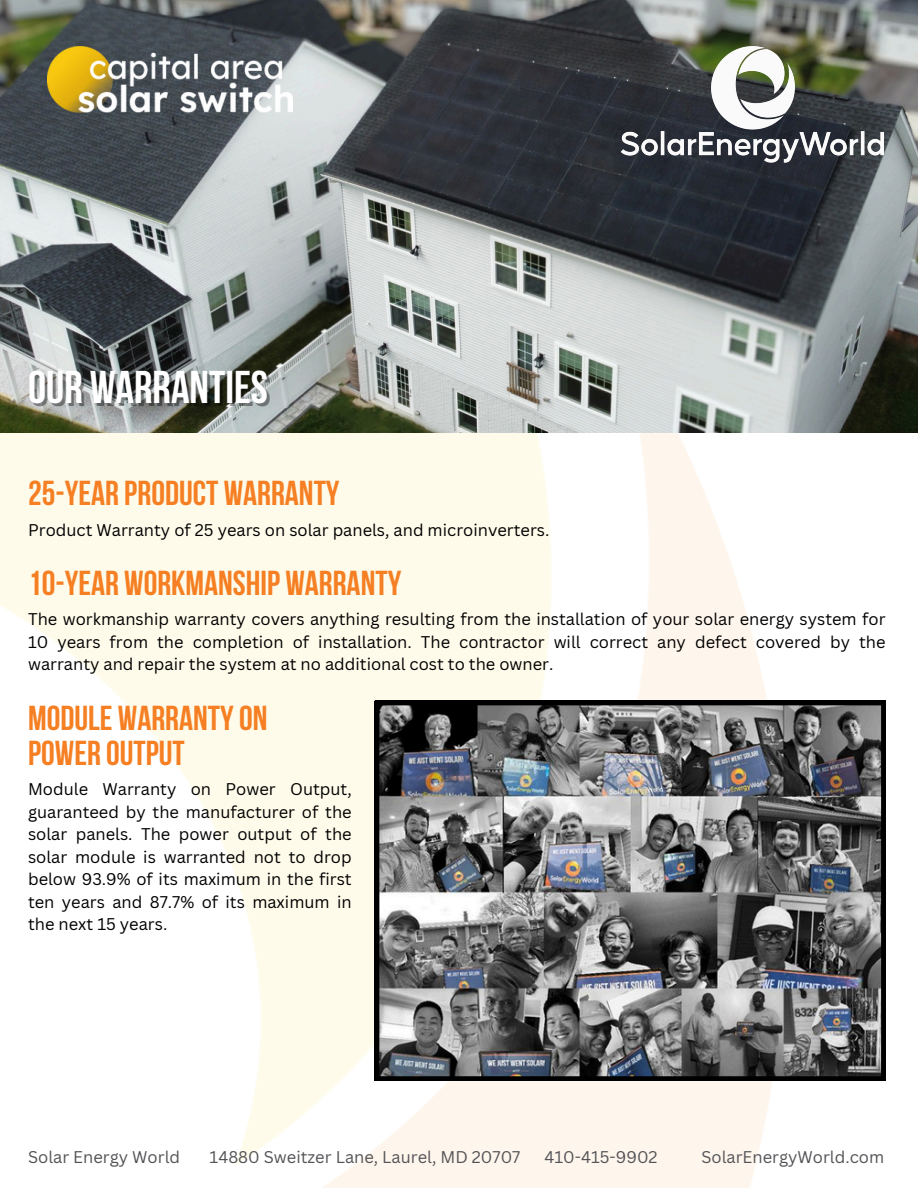
<style>
.page{position:relative;width:918px;height:1188px;background:#fff}
.page>*{position:absolute;margin:0;border:0;box-sizing:border-box;transform-origin:0 0}
.t1{font:700 45.75px "Bebas Neue";color:#fff}
.t2{font:700 34.5px/34.8px "Bebas Neue";color:#f57f22}
.t3{font:16.5px/22.5px "Canva Sans";color:#000;text-align:justify}
.t4{font:16.5px "Canva Sans";color:#535357}
</style>
<div class="page">
<img style="left:0;top:432px;width:918px;height:756px">
<img style="left:0;top:0;width:918px;height:432px">
<img style="left:620px;top:46px;width:266px;height:116px">
<img style="left:375px;top:701px;width:511px;height:380px">
<img style="left:47px;top:46px;width:246px;height:67px">
<h2 class="t1" style="left:28px;top:368px;width:241px">OUR WARRANTIES</h2>
<h1 class="t2" style="left:28px;top:479px;width:313px">25-YEAR PRODUCT WARRANTY</h1>
<p class="t3" style="left:28px;top:519px;width:523px">Product Warranty of 25 years on solar panels, and microinverters.</p>
<h2 class="t2" style="left:28px;top:569px;width:375px">10-YEAR WORKMANSHIP WARRANTY</h2>
<p class="t3" style="left:28px;top:608px;width:859px">The workmanship warranty covers anything resulting from the installation of your solar energy system for 10 years from the completion of installation. The contractor will correct any defect covered by the warranty and repair the system at no additional cost to the owner.</p>
<h2 class="t2" style="left:28px;top:704px;width:241px">MODULE WARRANTYON<br>POWER OUTPUT</h2>
<p class="t3" style="left:28px;top:778px;width:325px">Module Warranty on Power Output, guaranteed by the manufacturer of the solar panels. The power output of the solar module is warranted not to drop below 93.9% of its maximum in the first ten years and 87.7% of its maximum in the next 15 years.</p>
<p class="t4" style="left:28px;top:1145px;width:154px">Solar Energy World</p>
<p class="t4" style="left:210px;top:1145px;width:312px">14880 Sweitzer Lane, Laurel, MD 20707</p>
<p class="t4" style="left:545px;top:1145px;width:115px">410-415-9902</p>
<p class="t4" style="left:701px;top:1145px;width:184px">SolarEnergyWorld.com</p>
</div>
